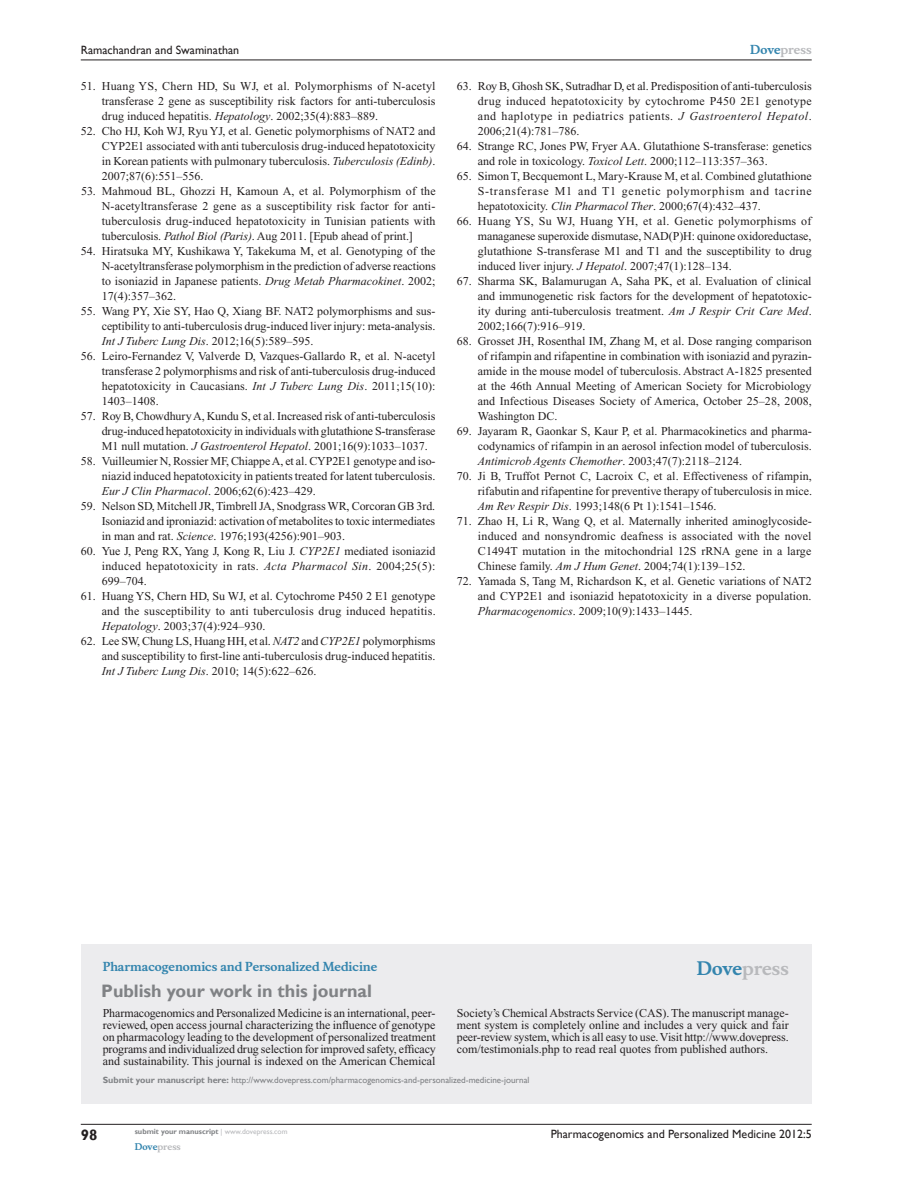
<style>
.page{position:relative;width:918px;height:1188px;background:#fff}
.page>*{position:absolute;margin:0;border:0;box-sizing:border-box;transform-origin:0 0}
.PromBx-H1{font:700 18px "Gill Sans";color:#808285}
.PromBx-Brand{font:700 18px "Musee";color:#b8b9bc}
.t1{font:700 15px "Gill Sans";color:#231f20}
.RefNL2{font:12px/15px "Times New Roman";color:#231f20;text-align:justify}
.PromBx-Tx{font:12px/12px "Times New Roman";color:#231f20;text-align:justify}
.t2{font:12px "Gill Sans";color:#231f20}
.PromBx-JrnlName{font:700 12px "Musee";color:#3485ae}
.t3{font:700 12px "Musee";color:#b8b9bc}
.PromBx-SubmitMssWebA{font:9px "Gill Sans";color:#808285}
.t4{font:700 9px "Musee";color:#b8b9bc}
.t5{font:700 7.5px "Gill Sans";color:#808285}
.s1{font-style:italic}
.s2{color:#3485ae}
.s3{font-weight:700}
.s4{font-weight:400;color:#b8b9bc}
</style>
<div class="page">
<div style="left:81px;top:944px;width:731px;height:159px;background:#ececee"></div>
<hr style="left:81px;top:1124px;width:731px;height:1px;background:#231f20">
<hr style="left:81px;top:60px;width:731px;height:1px;background:#231f20">
<p class="t2" style="left:81px;top:43px;width:160px">Ramachandran and Swaminathan</p>
<p class="RefNL2" style="left:102px;top:79px;width:335px;text-indent:-21px">51. Huang YS, Chern HD, Su WJ, et al. Polymorphisms of N-acetyl transferase 2 gene as susceptibility risk factors for anti-tuberculosis drug induced hepatitis. <span class="s1">Hepatology</span>. 2002;35(4):883–889.</p>
<p class="RefNL2" style="left:102px;top:124px;width:335px;text-indent:-21px">52. Cho HJ, Koh WJ, Ryu YJ, et al. Genetic polymorphisms of NAT2 and CYP2E1 associated with anti tuberculosis drug-induced hepatotoxicity in Korean patients with pulmonary tuberculosis. <span class="s1">Tuberculosis (Edinb)</span>.<br>2007;87(6):551–556.</p>
<p class="RefNL2" style="left:102px;top:184px;width:335px;text-indent:-21px">53. Mahmoud BL, Ghozzi H, Kamoun A, et al. Polymorphism of the N-acetyltransferase 2 gene as a susceptibility risk factor for anti&shy;tuberculosis drug-induced hepatotoxicity in Tunisian patients with tuberculosis. <span class="s1">Pathol Biol (Paris)</span>. Aug 2011. [Epub ahead of print.]</p>
<p class="RefNL2" style="left:102px;top:244px;width:335px;text-indent:-21px">54. Hiratsuka MY, Kushikawa Y, Takekuma M, et al. Genotyping of the N-acetyltransferase polymorphism in the prediction of adverse reactions to isoniazid in Japanese patients. <span class="s1">Drug Metab Pharmacokinet</span>. 2002; 17(4):357–362.</p>
<p class="RefNL2" style="left:102px;top:304px;width:335px;text-indent:-21px">55. Wang PY, Xie SY, Hao Q, Xiang BF. NAT2 polymorphisms and sus&shy;ceptibility to anti-tuberculosis drug-induced liver injury: meta-analysis.<br><span class="s1">Int J Tuberc Lung Dis</span>. 2012;16(5):589–595.</p>
<p class="RefNL2" style="left:102px;top:349px;width:335px;text-indent:-21px">56. Leiro-Fernandez V, Valverde D, Vazques-Gallardo R, et al. N-acetyl transferase 2 polymorphisms and risk of anti-tuberculosis drug-induced hepatotoxicity in Caucasians. <span class="s1">Int J Tuberc Lung Dis</span>. 2011;15(10):<br>1403–1408.</p>
<p class="RefNL2" style="left:102px;top:409px;width:335px;text-indent:-21px">57. Roy B, Chowdhury A, Kundu S, et al. Increased risk of anti-tuberculosis drug-induced hepatotoxicity in individuals with glutathione S-transferase M1 null mutation. <span class="s1">J Gastroenterol Hepatol</span>. 2001;16(9):1033–1037.</p>
<p class="RefNL2" style="left:102px;top:454px;width:335px;text-indent:-21px">58. Vuilleumier N, Rossier MF, Chiappe A, et al. CYP2E1 genotype and iso&shy;niazid induced hepatotoxicity in patients treated for latent tuberculosis.<br><span class="s1">Eur J Clin Pharmacol</span>. 2006;62(6):423–429.</p>
<p class="RefNL2" style="left:102px;top:499px;width:335px;text-indent:-21px">59. Nelson SD, Mitchell JR, Timbrell JA, Snodgrass WR, Corcoran GB 3rd.<br>Isoniazid and iproniazid: activation of metabolites to toxic intermediates in man and rat. <span class="s1">Science</span>. 1976;193(4256):901–903.</p>
<p class="RefNL2" style="left:102px;top:544px;width:335px;text-indent:-21px">60. Yue J, Peng RX, Yang J, Kong R, Liu J. <span class="s1">CYP2E1</span> mediated isoniazid induced hepatotoxicity in rats. <span class="s1">Acta Pharmacol Sin</span>. 2004;25(5):<br>699–704.</p>
<p class="RefNL2" style="left:102px;top:589px;width:335px;text-indent:-21px">61. Huang YS, Chern HD, Su WJ, et al. Cytochrome P450 2 E1 genotype and the susceptibility to anti tuberculosis drug induced hepatitis.<br><span class="s1">Hepatology</span>. 2003;37(4):924–930.</p>
<p class="RefNL2" style="left:102px;top:634px;width:335px;text-indent:-21px">62. Lee SW, Chung LS, Huang HH, et al. <span class="s1">NAT2</span> and <span class="s1">CYP2E1</span> polymorphisms and susceptibility to first-line anti-tuberculosis drug-induced hepatitis.<br><span class="s1">Int J Tuberc Lung Dis</span>. 2010; 14(5):622–626.</p>
<p class="t3" style="left:750px;top:43px;width:63px"><span class="s2">Dove</span>press</p>
<p class="RefNL2" style="left:478px;top:79px;width:335px;text-indent:-21px">63. Roy B, Ghosh SK, Sutradhar D, et al. Predisposition of anti-tuberculosis drug induced hepatotoxicity by cytochrome P450 2E1 genotype and haplotype in pediatrics patients. <span class="s1">J Gastroenterol Hepatol</span>.<br>2006;21(4):781–786.</p>
<p class="RefNL2" style="left:478px;top:139px;width:335px;text-indent:-21px">64. Strange RC, Jones PW, Fryer AA. Glutathione S-transferase: genetics and role in toxicology. <span class="s1">Toxicol Lett</span>. 2000;112–113:357–363.</p>
<p class="RefNL2" style="left:478px;top:169px;width:335px;text-indent:-21px">65. Simon T, Becquemont L, Mary-Krause M, et al. Combined glutathione S-transferase M1 and T1 genetic polymorphism and tacrine hepatotoxicity. <span class="s1">Clin Pharmacol Ther</span>. 2000;67(4):432–437.</p>
<p class="RefNL2" style="left:478px;top:214px;width:335px;text-indent:-21px">66. Huang YS, Su WJ, Huang YH, et al. Genetic polymorphisms of managanese superoxide dismutase, NAD(P)H: quinone oxidoreductase, glutathione S-transferase M1 and T1 and the susceptibility to drug induced liver injury. <span class="s1">J Hepatol</span>. 2007;47(1):128–134.</p>
<p class="RefNL2" style="left:478px;top:274px;width:335px;text-indent:-21px">67. Sharma SK, Balamurugan A, Saha PK, et al. Evaluation of clinical and immunogenetic risk factors for the development of hepatotoxic&shy;ity during anti-tuberculosis treatment. <span class="s1">Am J Respir Crit Care Med</span>.<br>2002;166(7):916–919.</p>
<p class="RefNL2" style="left:478px;top:334px;width:335px;text-indent:-21px">68. Grosset JH, Rosenthal IM, Zhang M, et al. Dose ranging comparison of rifampin and rifapentine in combination with isoniazid and pyrazin&shy;amide in the mouse model of tuberculosis. Abstract A-1825 presented at the 46th Annual Meeting of American Society for Microbiology and Infectious Diseases Society of America, October 25–28, 2008, Washington DC.</p>
<p class="RefNL2" style="left:478px;top:424px;width:335px;text-indent:-21px">69. Jayaram R, Gaonkar S, Kaur P, et al. Pharmacokinetics and pharma&shy;codynamics of rifampin in an aerosol infection model of tuberculosis.<br><span class="s1">Antimicrob Agents Chemother</span>. 2003;47(7):2118–2124.</p>
<p class="RefNL2" style="left:478px;top:469px;width:336px;text-indent:-21px">70. Ji B, Truffot Pernot C, Lacroix C, et al. Effectiveness of rifampin, rifabutin and rifapentine for preventive therapy of tuberculosis in mice.<br><span class="s1">Am Rev Respir Dis</span>. 1993;148(6 Pt 1):1541–1546.</p>
<p class="RefNL2" style="left:478px;top:514px;width:335px;text-indent:-21px">71. Zhao H, Li R, Wang Q, et al. Maternally inherited aminoglycoside&shy;induced and nonsyndromic deafness is associated with the novel C1494T mutation in the mitochondrial 12S rRNA gene in a large Chinese family. <span class="s1">Am J Hum Genet</span>. 2004;74(1):139–152.</p>
<p class="RefNL2" style="left:478px;top:574px;width:335px;text-indent:-21px">72. Yamada S, Tang M, Richardson K, et al. Genetic variations of NAT2 and CYP2E1 and isoniazid hepatotoxicity in a diverse population.<br><span class="s1">Pharmacogenomics</span>. 2009;10(9):1433–1445.</p>
<p class="PromBx-JrnlName" style="left:103px;top:959px;width:276px">Pharmacogenomics and Personalized Medicine</p>
<p class="PromBx-H1" style="left:101px;top:980px;width:272px">Publish your work in this journal</p>
<p class="PromBx-Brand" style="left:697px;top:958px;width:94px"><span class="s2">Dove</span>press</p>
<p class="PromBx-Tx" style="left:103px;top:1007px;width:335px">Pharmacogenomics and Personalized Medicine is an international, peer&shy;reviewed, open access journal characterizing the influence of genotype on pharmacology leading to the development of personalized treatment programs and individualized drug selection for improved safety, efficacy and sustainability. This journal is indexed on the American Chemical</p>
<p class="PromBx-Tx" style="left:457px;top:1007px;width:333px">Society’s Chemical Abstracts Service (CAS). The manuscript manage&shy;ment system is completely online and includes a very quick and fair peer-review system, which is all easy to use. Visit http://www.dovepress. com/testimonials.php to read real quotes from published authors.</p>
<p class="PromBx-SubmitMssWebA" style="left:103px;top:1075px;width:428px"><span class="s3">Submit your manuscript here:</span> http://www.dovepress.com/pharmacogenomics-and-personalized-medicine-journal</p>
<p class="t1" style="left:81px;top:1126px;width:18px">98</p>
<p class="t5" style="left:135px;top:1127px;width:154px">submit your manuscript <span class="s4">| www.dovepress.com</span></p>
<p class="t4" style="left:135px;top:1141px;width:48px"><span class="s2">Dove</span>press</p>
<p class="t2" style="left:551px;top:1127px;width:263px">Pharmacogenomics and Personalized Medicine 2012:5</p>
</div>
